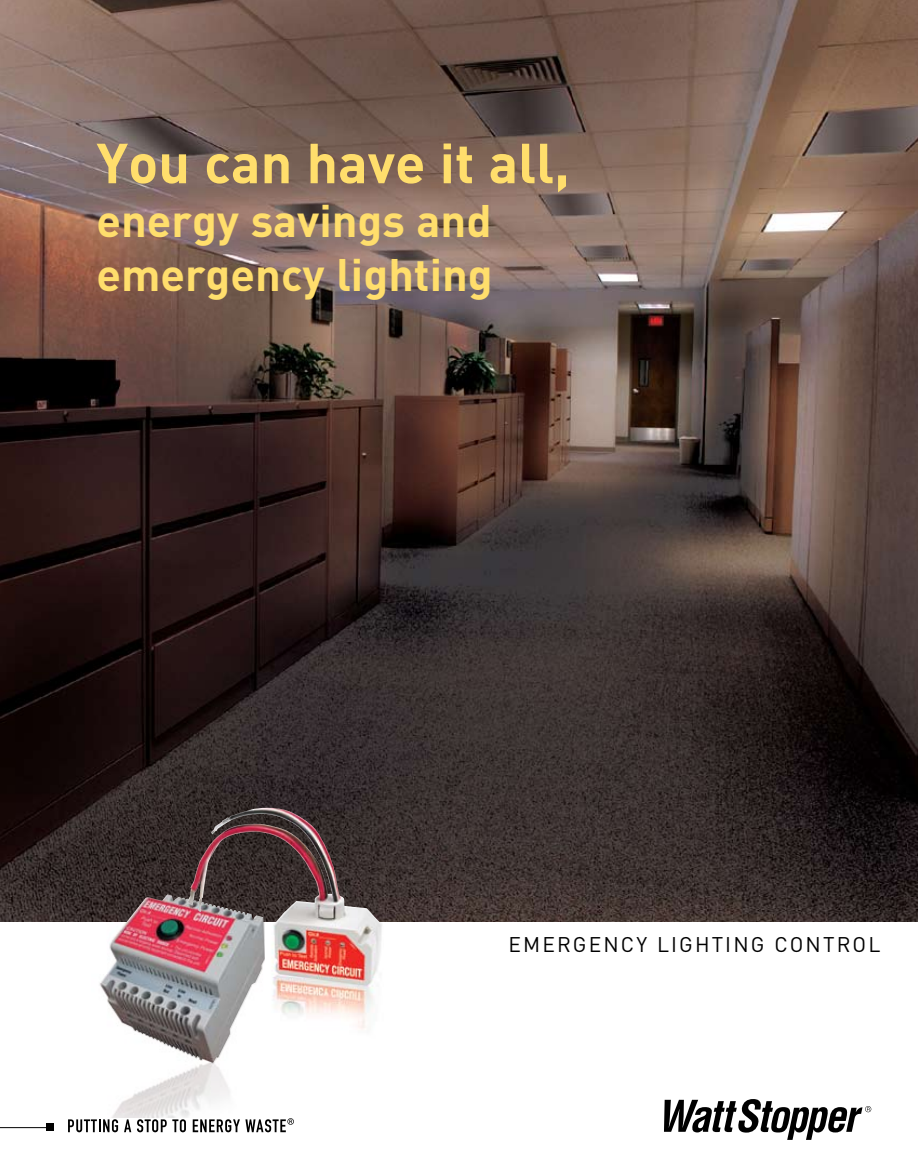
<style>
.page{position:relative;width:918px;height:1175px;background:#fff}
.page>*{position:absolute;margin:0;border:0;box-sizing:border-box;transform-origin:0 0}
.t1{font:700 55.5px "DINOT";color:#ffde6c}
.t2{font:700 45px/54px "DINOT";color:#ffde6c}
.t3{font:21px "DINOT";letter-spacing:.1em;color:#000}
</style>
<div class="page">
<img style="left:273px;top:921px;width:232px;height:108px">
<img style="left:92px;top:921px;width:138px;height:197px">
<img style="left:0;top:0;width:918px;height:921px">
<svg style="left:664px;top:1099px;width:207px;height:40px"></svg>
<hr style="left:0;top:1127px;width:48px;height:1px;background:#000">
<div style="left:46px;top:1123px;width:7px;height:7px;background:#000"></div>
<svg style="left:68px;top:1119px;width:50px;height:13px"></svg>
<svg style="left:124px;top:1119px;width:7px;height:13px"></svg>
<svg style="left:137px;top:1119px;width:49px;height:13px"></svg>
<svg style="left:193px;top:1118px;width:101px;height:14px"></svg>
<img style="left:100px;top:894px;width:152px;height:168px">
<img style="left:188px;top:807px;width:193px;height:178px">
<p class="t1" style="left:96px;top:125px;width:475px">You can have it all,</p>
<p class="t2" style="left:96px;top:192px;width:398px">energy savings and emergency lighting</p>
<p class="t3" style="left:508px;top:930px;width:368px">EMERGENCY LIGHTING CONTROL</p>
</div>
